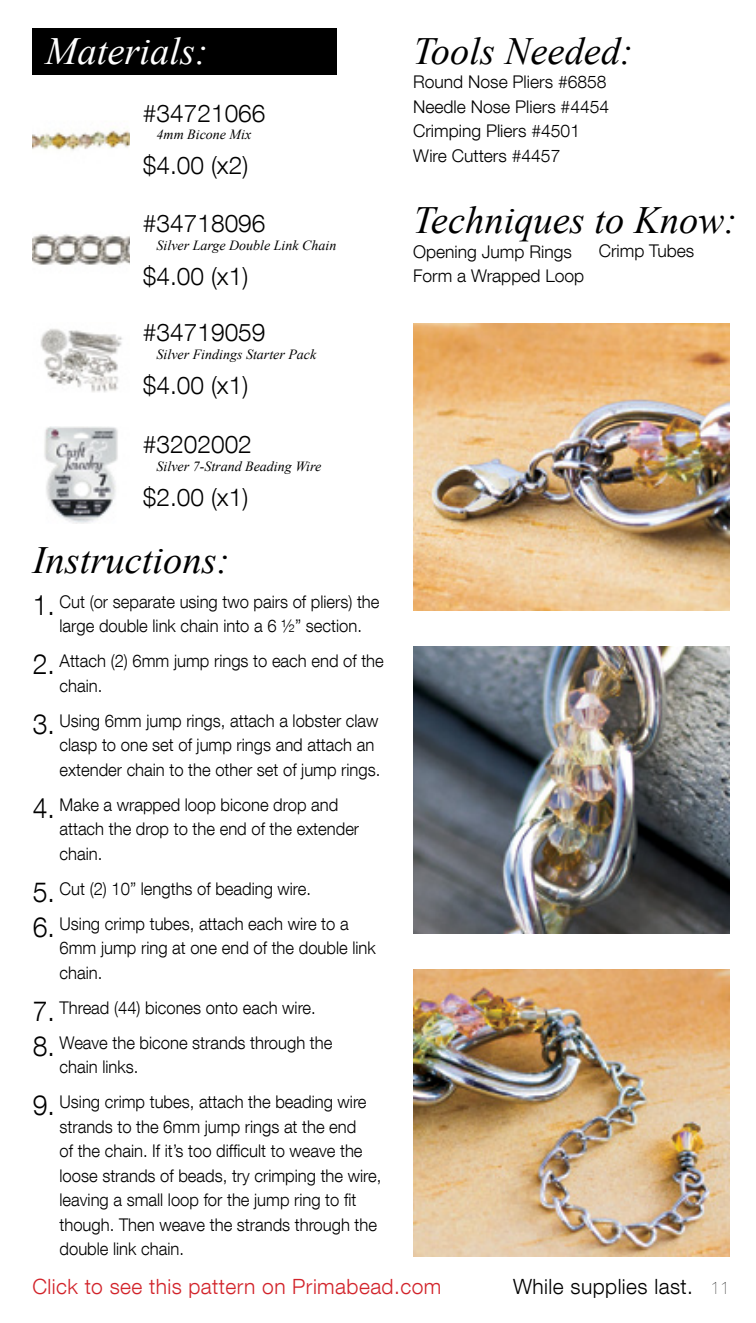
<style>
.page{position:relative;width:756px;height:1323px;background:#fff}
.page>*{position:absolute;margin:0;border:0;box-sizing:border-box;transform-origin:0 0}
.t1{font:italic 38.5px "Times New Roman";color:#000}
.t2{font:italic 38.5px "Times New Roman";color:#fff}
.t3{font:300 24.5px "Helvetica Neue LT Com";color:#000}
.t4{font:300 21px "Helvetica Neue LT Com";letter-spacing:.02em;color:#d2232a}
.t5{font:300 21px "Helvetica Neue LT Com";letter-spacing:.02em;color:#000}
.t6{font:300 17.5px/24.5px "Helvetica Neue LT Com";color:#000;scale:.95 1}
.t7{font:300 17.5px/24.5px "Helvetica Neue LT Com";color:#000}
.t8{font:200 17.5px "Helvetica Neue LT Com";color:#000}
.t9{font:italic 14px "Times New Roman";color:#000}
.s1{font-size:28px}
</style>
<div class="page">
<img style="left:413px;top:970px;width:317px;height:286px">
<img style="left:413px;top:647px;width:317px;height:286px">
<img style="left:413px;top:324px;width:317px;height:286px">
<div style="left:33px;top:28px;width:304px;height:47px;background:#000"></div>
<img style="left:33px;top:126px;width:97px;height:25px">
<img style="left:33px;top:234px;width:97px;height:31px">
<img style="left:40px;top:329px;width:82px;height:63px">
<img style="left:44px;top:427px;width:74px;height:97px">
<h1 class="t2" style="left:45px;top:25px;width:164px">Materials:</h1>
<h2 class="t3" style="left:143px;top:98px;width:124px">#34721066</h2>
<p class="t9" style="left:157px;top:125px;width:96px">4mm Bicone Mix</p>
<h2 class="t3" style="left:143px;top:151px;width:107px">$4.00 (x2)</h2>
<h2 class="t3" style="left:143px;top:209px;width:124px">#34718096</h2>
<p class="t9" style="left:157px;top:236px;width:181px">Silver Large Double Link Chain</p>
<h2 class="t3" style="left:143px;top:261px;width:107px">$4.00 (x1)</h2>
<h2 class="t3" style="left:143px;top:318px;width:124px">#34719059</h2>
<p class="t9" style="left:157px;top:344px;width:161px">Silver Findings Starter Pack</p>
<h2 class="t3" style="left:143px;top:370px;width:107px">$4.00 (x1)</h2>
<h2 class="t3" style="left:143px;top:430px;width:110px">#3202002</h2>
<p class="t9" style="left:157px;top:457px;width:166px">Silver 7-Strand Beading Wire</p>
<h2 class="t3" style="left:143px;top:482px;width:107px">$2.00 (x1)</h2>
<h1 class="t1" style="left:33px;top:533px;width:198px">Instructions:</h1>
<p class="t6" style="left:33px;top:589px;width:367px;text-align:center"><span class="s1">1.</span> Cut (or separate using two pairs of pliers) the large double link chain into a 6 ½” section.</p>
<p class="t6" style="left:60px;top:649px;width:343px;text-indent:-27px"><span class="s1">2.</span> Attach (2) 6mm jump rings to each end of the chain.</p>
<p class="t6" style="left:60px;top:708px;width:339px;text-indent:-27px"><span class="s1">3.</span> Using 6mm jump rings, attach a lobster claw clasp to one set of jump rings and attach an extender chain to the other set of jump rings.</p>
<p class="t6" style="left:60px;top:792px;width:317px;text-indent:-27px"><span class="s1">4.</span> Make a wrapped loop bicone drop and attach the drop to the end of the extender chain.</p>
<p class="t6" style="left:33px;top:876px;width:295px"><span class="s1">5.</span> Cut (2) 10” lengths of beading wire.</p>
<p class="t6" style="left:60px;top:911px;width:334px;text-indent:-27px"><span class="s1">6.</span> Using crimp tubes, attach each wire to a<br>6mm jump ring at one end of the double link chain.</p>
<p class="t6" style="left:33px;top:995px;width:299px"><span class="s1">7.</span> Thread (44) bicones onto each wire.</p>
<p class="t6" style="left:60px;top:1030px;width:289px;text-indent:-27px"><span class="s1">8.</span> Weave the bicone strands through the chain links.</p>
<p class="t6" style="left:60px;top:1090px;width:340px;text-indent:-27px"><span class="s1">9.</span> Using crimp tubes, attach the beading wire strands to the 6mm jump rings at the end<br>of the chain. If it’s too difficult to weave the loose strands of beads, try crimping the wire, leaving a small loop for the jump ring to fit though. Then weave the strands through the double link chain.</p>
<h1 class="t1" style="left:413px;top:24px;width:221px">Tools Needed:</h1>
<p class="t7" style="left:413px;top:69px;width:198px">Round Nose Pliers #6858<br>Needle Nose Pliers #4454<br>Crimping Pliers #4501<br>Wire Cutters #4457</p>
<h1 class="t1" style="left:413px;top:194px;width:325px">Techniques to Know:</h1>
<p class="t7" style="left:413px;top:239px;width:173px">Opening Jump Rings<br>Form a Wrapped Loop</p>
<p class="t7" style="left:599px;top:238px;width:97px">Crimp Tubes</p>
<p class="t4" style="left:32px;top:1274px;width:410px">Click to see this pattern on Primabead.com</p>
<p class="t5" style="left:513px;top:1274px;width:181px">While supplies last.</p>
<p class="t8" style="left:710px;top:1277px;width:21px">11</p>
</div>
